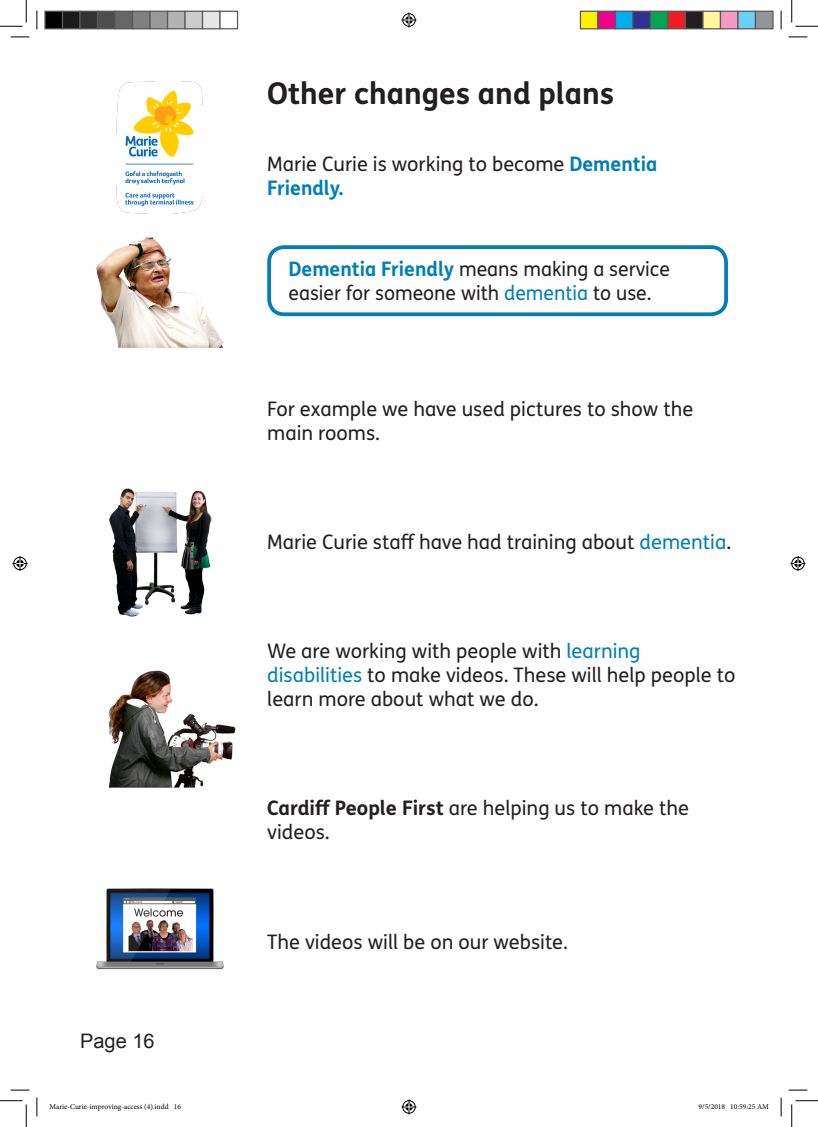
<style>
.page{position:relative;width:818px;height:1127px;background:#fff}
.page>*{position:absolute;margin:0;border:0;box-sizing:border-box;transform-origin:0 0}
.t1{font:700 30px "FS Me Pro";color:#231f20}
.Bodytext{font:20px/24px "FS Me Pro";color:#231f20}
.Box_text{font:20px/24px "FS Me Pro";color:#231f20}
.t2{font:20px "Arial";color:#231f20}
.t3{font:7.5px "Minion Pro";color:#000}
.s1{font-weight:700;color:#007eb7}
.s2{color:#007eb7}
.s3{font-weight:700}
</style>
<div class="page">
<img style="left:117px;top:82px;width:86px;height:131px">
<img style="left:96px;top:237px;width:128px;height:111px">
<img style="left:108px;top:670px;width:127px;height:118px">
<img style="left:109px;top:488px;width:103px;height:129px">
<div style="left:267px;top:245px;width:461px;height:71px;border:4px solid #007eb7;border-radius:15px"></div>
<img style="left:96px;top:888px;width:128px;height:82px">
<svg style="left:11px;top:36px;width:18px;height:2px"></svg>
<svg style="left:788px;top:36px;width:19px;height:2px"></svg>
<svg style="left:11px;top:1089px;width:18px;height:1px"></svg>
<svg style="left:788px;top:1089px;width:19px;height:1px"></svg>
<svg style="left:36px;top:11px;width:2px;height:18px"></svg>
<svg style="left:36px;top:1097px;width:2px;height:18px"></svg>
<svg style="left:780px;top:11px;width:2px;height:18px"></svg>
<svg style="left:780px;top:1097px;width:2px;height:18px"></svg>
<svg style="left:0;top:0;width:27px;height:27px"></svg>
<svg style="left:0;top:1100px;width:27px;height:26px"></svg>
<svg style="left:791px;top:0;width:27px;height:27px"></svg>
<svg style="left:791px;top:1100px;width:27px;height:26px"></svg>
<svg style="left:401px;top:13px;width:15px;height:15px"></svg>
<svg style="left:401px;top:1099px;width:15px;height:15px"></svg>
<svg style="left:13px;top:556px;width:15px;height:15px"></svg>
<svg style="left:790px;top:556px;width:15px;height:15px"></svg>
<div style="left:45px;top:11px;width:18px;height:18px;background:#000"></div>
<div style="left:44px;top:11px;width:19px;height:18px;border:1px solid #595959"></div>
<div style="left:63px;top:11px;width:17px;height:18px;background:#1a1a1a"></div>
<div style="left:62px;top:11px;width:19px;height:18px;border:1px solid #595959"></div>
<div style="left:80px;top:11px;width:18px;height:18px;background:#333"></div>
<div style="left:79px;top:11px;width:19px;height:18px;border:1px solid #595959"></div>
<div style="left:98px;top:11px;width:17px;height:18px;background:#4d4d4d"></div>
<div style="left:97px;top:11px;width:19px;height:18px;border:1px solid #595959"></div>
<div style="left:115px;top:11px;width:18px;height:18px;background:#666"></div>
<div style="left:114px;top:11px;width:19px;height:18px;border:1px solid #595959"></div>
<div style="left:133px;top:11px;width:17px;height:18px;background:#808080"></div>
<div style="left:132px;top:11px;width:19px;height:18px;border:1px solid #595959"></div>
<div style="left:150px;top:11px;width:18px;height:18px;background:#999"></div>
<div style="left:149px;top:11px;width:19px;height:18px;border:1px solid #595959"></div>
<div style="left:168px;top:11px;width:17px;height:18px;background:#b3b3b3"></div>
<div style="left:167px;top:11px;width:19px;height:18px;border:1px solid #595959"></div>
<div style="left:185px;top:11px;width:18px;height:18px;background:#ccc"></div>
<div style="left:184px;top:11px;width:19px;height:18px;border:1px solid #595959"></div>
<div style="left:203px;top:11px;width:17px;height:18px;background:#e6e6e6"></div>
<div style="left:202px;top:11px;width:19px;height:18px;border:1px solid #595959"></div>
<div style="left:219px;top:11px;width:19px;height:18px;border:1px solid #595959"></div>
<div style="left:580px;top:11px;width:18px;height:18px;background:#fff101"></div>
<div style="left:580px;top:11px;width:18px;height:18px;border:1px solid #595959"></div>
<div style="left:598px;top:11px;width:17px;height:18px;background:#ed028c"></div>
<div style="left:597px;top:11px;width:19px;height:18px;border:1px solid #595959"></div>
<div style="left:615px;top:11px;width:18px;height:18px;background:#00aeef"></div>
<div style="left:615px;top:11px;width:18px;height:18px;border:1px solid #595959"></div>
<div style="left:633px;top:11px;width:17px;height:18px;background:#2e3092"></div>
<div style="left:632px;top:11px;width:19px;height:18px;border:1px solid #595959"></div>
<div style="left:650px;top:11px;width:18px;height:18px;background:#00a54f"></div>
<div style="left:650px;top:11px;width:18px;height:18px;border:1px solid #595959"></div>
<div style="left:668px;top:11px;width:17px;height:18px;background:#ee1d23"></div>
<div style="left:667px;top:11px;width:19px;height:18px;border:1px solid #595959"></div>
<div style="left:685px;top:11px;width:18px;height:18px;background:#231f20"></div>
<div style="left:685px;top:11px;width:18px;height:18px;border:1px solid #595959"></div>
<div style="left:703px;top:11px;width:17px;height:18px;background:#fff79a"></div>
<div style="left:702px;top:11px;width:19px;height:18px;border:1px solid #595959"></div>
<div style="left:720px;top:11px;width:18px;height:18px;background:#f499c2"></div>
<div style="left:720px;top:11px;width:18px;height:18px;border:1px solid #595959"></div>
<div style="left:738px;top:11px;width:17px;height:18px;background:#6bcff6"></div>
<div style="left:737px;top:11px;width:19px;height:18px;border:1px solid #595959"></div>
<div style="left:755px;top:11px;width:18px;height:18px;background:#939598"></div>
<div style="left:755px;top:11px;width:18px;height:18px;border:1px solid #595959"></div>
<h2 class="t1" style="left:267px;top:71px;width:348px">Other changes and plans</h2>
<p class="Bodytext" style="left:267px;top:152px;width:392px">Marie Curie is working to become <span class="s1">Dementia<br>Friendly.</span></p>
<p class="Box_text" style="left:288px;top:256px;width:383px"><span class="s1">Dementia Friendly</span> means making a service easier for someone with <span class="s2">dementia</span> to use.</p>
<p class="Bodytext" style="left:267px;top:396px;width:428px">For example we have used pictures to show the main rooms.</p>
<p class="Bodytext" style="left:267px;top:529px;width:465px">Marie Curie staff have had training about <span class="s2">dementia</span>.</p>
<p class="Bodytext" style="left:267px;top:638px;width:470px">We are working with people with <span class="s2">learning disabilities</span> to make videos. These will help people to learn more about what we do.</p>
<p class="Bodytext" style="left:267px;top:795px;width:423px"><span class="s3">Cardiff People First</span> are helping us to make the videos.</p>
<p class="t2" style="left:80px;top:1027px;width:76px">Page 16</p>
<p class="Bodytext" style="left:267px;top:928px;width:302px">The videos will be on our website.</p>
<p class="t3" style="left:49px;top:1101px;width:133px">Marie-Curie-improving-access (4).indd 16</p>
<p class="t3" style="left:698px;top:1101px;width:72px">9/5/2018 10:59:25 AM</p>
</div>
